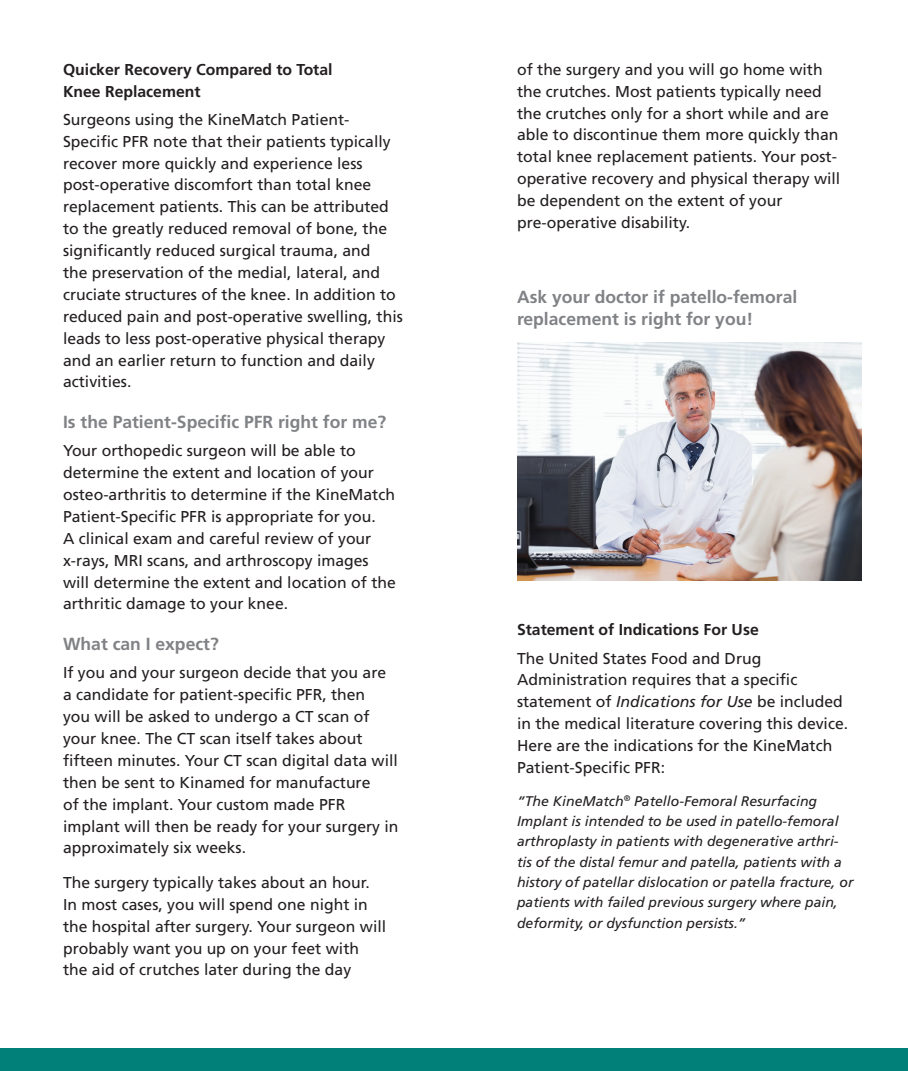
<style>
.page{position:relative;width:908px;height:1071px;background:#fff}
.page>*{position:absolute;margin:0;border:0;box-sizing:border-box;transform-origin:0 0}
.t1{font:700 17.5px/21.9px "Frutiger LT Std";color:#808285}
.t2{font:15.75px/21.9px "Frutiger LT Std";color:#231f20}
.t3{font:700 15.75px/21.9px "Frutiger LT Std";color:#231f20}
.t4{font:italic 14px/20.3px "Frutiger LT Std";color:#231f20}
.s1{font-style:italic}
</style>
<div class="page">
<div style="left:0;top:1048px;width:907px;height:23px;background:#008079"></div>
<img style="left:517px;top:342px;width:344px;height:239px">
<p class="t3" style="left:63px;top:58px;width:271px">Quicker Recovery Compared to Total<br>Knee Replacement</p>
<p class="t2" style="left:63px;top:109px;width:341px">Surgeons using the KineMatch Patient-Specific PFR note that their patients typically recover more quickly and experience less post-operative discomfort than total knee replacement patients. This can be attributed to the greatly reduced removal of bone, the significantly reduced surgical trauma, and<br>the preservation of the medial, lateral, and cruciate structures of the knee. In addition to reduced pain and post-operative swelling, this leads to less post-operative physical therapy and an earlier return to function and daily activities.</p>
<p class="t1" style="left:63px;top:411px;width:324px">Is the Patient-Specific PFR right for me?</p>
<p class="t2" style="left:63px;top:440px;width:334px">Your orthopedic surgeon will be able to determine the extent and location of your osteo-arthritis to determine if the KineMatch Patient-Specific PFR is appropriate for you.<br>A clinical exam and careful review of your x-rays, MRI scans, and arthroscopy images will determine the extent and location of the arthritic damage to your knee.</p>
<p class="t1" style="left:63px;top:633px;width:157px">What can I expect?</p>
<p class="t2" style="left:63px;top:662px;width:337px">If you and your surgeon decide that you are a candidate for patient-specific PFR, then<br>you will be asked to undergo a CT scan of your knee. The CT scan itself takes about fifteen minutes. Your CT scan digital data will then be sent to Kinamed for manufacture<br>of the implant. Your custom made PFR implant will then be ready for your surgery in approximately six weeks.</p>
<p class="t2" style="left:63px;top:872px;width:324px">The surgery typically takes about an hour.<br>In most cases, you will spend one night in the hospital after surgery. Your surgeon will probably want you up on your feet with the aid of crutches later during the day</p>
<p class="t2" style="left:517px;top:58px;width:324px">of the surgery and you will go home with the crutches. Most patients typically need the crutches only for a short while and are able to discontinue them more quickly than total knee replacement patients. Your post&shy;operative recovery and physical therapy will be dependent on the extent of your pre-operative disability.</p>
<p class="t1" style="left:517px;top:286px;width:282px">Ask your doctor if patello-femoral replacement is right for you!</p>
<p class="t3" style="left:517px;top:619px;width:243px">Statement of Indications For Use</p>
<p class="t2" style="left:517px;top:647px;width:332px">The United States Food and Drug Administration requires that a specific statement of <span class="s1">Indications for Use</span> be included in the medical literature covering this device.<br>Here are the indications for the KineMatch Patient-Specific PFR:</p>
<p class="t4" style="left:517px;top:791px;width:338px">“The KineMatch<sup>®</sup> Patello-Femoral Resurfacing Implant is intended to be used in patello-femoral arthroplasty in patients with degenerative arthri&shy;tis of the distal femur and patella, patients with a history of patellar dislocation or patella fracture, or patients with failed previous surgery where pain, deformity, or dysfunction persists.”</p>
</div>
